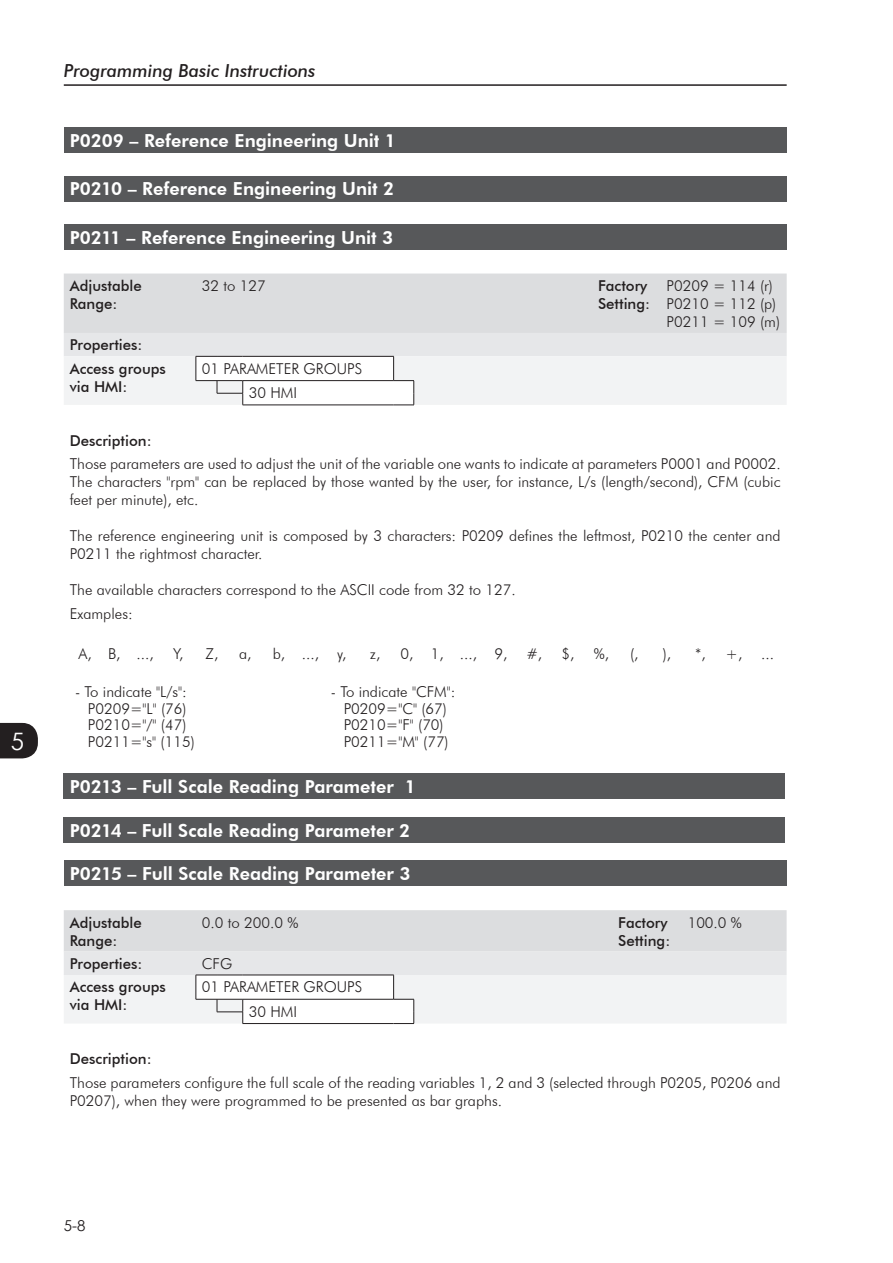
<style>
.page{position:relative;width:893px;height:1263px;background:#fff}
.page>*{position:absolute;margin:0;border:0;box-sizing:border-box;transform-origin:0 0}
.t1{font:24px "Century Gothic";color:#fff}
._200_a_299_copy{font:800 18px "Futura BT";color:#fff}
.t2{font:italic 500 18px "Futura BT";color:#231f20}
.Parametros{font:300 15px/18px "Futura BT";color:#231f20}
.Parametros-2{font:500 15px/18px "Futura BT";color:#231f20}
.t3{font:15px "Century Gothic";color:#231f20}
</style>
<div class="page">
<hr style="left:64px;top:84px;width:723px;height:2px;background:#231f20">
<svg style="left:0;top:723px;width:38px;height:35px"></svg>
<div style="left:64px;top:128px;width:723px;height:25px;background:#57585a"></div>
<div style="left:64px;top:176px;width:723px;height:25px;background:#57585a"></div>
<div style="left:64px;top:224px;width:723px;height:26px;background:#57585a"></div>
<svg style="left:64px;top:274px;width:723px;height:132px"></svg>
<div style="left:64px;top:773px;width:721px;height:26px;background:#57585a"></div>
<div style="left:64px;top:817px;width:721px;height:25px;background:#57585a"></div>
<div style="left:64px;top:860px;width:723px;height:26px;background:#57585a"></div>
<svg style="left:64px;top:910px;width:723px;height:114px"></svg>
<h1 class="t1" style="left:11px;top:725px;width:15px">5</h1>
<p class="t2" style="left:64px;top:60px;width:253px">Programming Basic Instructions</p>
<p class="_200_a_299_copy" style="left:70px;top:130px;width:328px">P0209 – Reference Engineering Unit 1</p>
<p class="_200_a_299_copy" style="left:70px;top:178px;width:326px">P0210 – Reference Engineering Unit 2</p>
<p class="_200_a_299_copy" style="left:70px;top:226px;width:325px">P0211 – Reference Engineering Unit 3</p>
<p class="Parametros-2" style="left:70px;top:276px;width:74px">Adjustable</p>
<p class="Parametros-2" style="left:70px;top:294px;width:49px">Range:</p>
<p class="Parametros" style="left:202px;top:276px;width:65px">32 to 127</p>
<p class="Parametros-2" style="left:598px;top:276px;width:54px">Factory<br>Setting:</p>
<p class="Parametros" style="left:667px;top:276px;width:108px">P0209 = 114 (r)</p>
<p class="Parametros" style="left:667px;top:294px;width:111px">P0210 = 112 (p)</p>
<p class="Parametros" style="left:667px;top:312px;width:115px">P0211 = 109 (m)</p>
<p class="Parametros-2" style="left:70px;top:336px;width:74px">Properties:</p>
<p class="Parametros-2" style="left:70px;top:359px;width:98px">Access groups</p>
<p class="Parametros-2" style="left:70px;top:377px;width:59px">via HMI:</p>
<p class="Parametros" style="left:202px;top:359px;width:162px">01 PARAMETER GROUPS</p>
<p class="Parametros" style="left:249px;top:384px;width:50px">30 HMI</p>
<p class="Parametros-2" style="left:70px;top:431px;width:83px">Description:</p>
<p class="Parametros" style="left:70px;top:455px;width:712px;text-align:justify">Those parameters are used to adjust the unit of the variable one wants to indicate at parameters P0001 and P0002.<br>The characters "rpm" can be replaced by those wanted by the user, for instance, L/s (length/second), CFM (cubic feet per minute), etc.</p>
<p class="Parametros" style="left:70px;top:527px;width:712px">The reference engineering unit is composed by 3 characters: P0209 defines the leftmost, P0210 the center and<br>P0211 the rightmost character.</p>
<p class="Parametros" style="left:70px;top:581px;width:447px">The available characters correspond to the ASCII code from 32 to 127.</p>
<p class="Parametros" style="left:70px;top:604px;width:64px">Examples:</p>
<p class="Parametros" style="left:78px;top:645px;width:15px">A,</p>
<p class="Parametros" style="left:108px;top:645px;width:14px">B,</p>
<p class="Parametros" style="left:136px;top:645px;width:19px">...,</p>
<p class="Parametros" style="left:173px;top:645px;width:12px">Y,</p>
<p class="Parametros" style="left:205px;top:645px;width:15px">Z,</p>
<p class="Parametros" style="left:239px;top:645px;width:14px">a,</p>
<p class="Parametros" style="left:273px;top:645px;width:14px">b,</p>
<p class="Parametros" style="left:302px;top:645px;width:19px">...,</p>
<p class="Parametros" style="left:337px;top:645px;width:11px">y,</p>
<p class="Parametros" style="left:370px;top:645px;width:12px">z,</p>
<p class="Parametros" style="left:400px;top:645px;width:14px">0,</p>
<p class="Parametros" style="left:431px;top:645px;width:14px">1,</p>
<p class="Parametros" style="left:460px;top:645px;width:19px">...,</p>
<p class="Parametros" style="left:494px;top:645px;width:14px">9,</p>
<p class="Parametros" style="left:526px;top:645px;width:17px">#,</p>
<p class="Parametros" style="left:561px;top:645px;width:14px">$,</p>
<p class="Parametros" style="left:594px;top:645px;width:17px">%,</p>
<p class="Parametros" style="left:630px;top:645px;width:10px">(,</p>
<p class="Parametros" style="left:663px;top:645px;width:10px">),</p>
<p class="Parametros" style="left:695px;top:645px;width:12px">*,</p>
<p class="Parametros" style="left:726px;top:645px;width:18px">+,</p>
<p class="Parametros" style="left:761px;top:645px;width:14px">...</p>
<p class="Parametros" style="left:75px;top:683px;width:113px">- To indicate "L/s":</p>
<p class="Parametros" style="left:331px;top:683px;width:126px">- To indicate "CFM":</p>
<p class="Parametros" style="left:88px;top:699px;width:100px">P0209="L" (76)</p>
<p class="Parametros" style="left:344px;top:699px;width:105px">P0209="C" (67)</p>
<p class="Parametros" style="left:88px;top:715px;width:100px">P0210="/" (47)</p>
<p class="Parametros" style="left:344px;top:715px;width:101px">P0210="F" (70)</p>
<p class="Parametros" style="left:88px;top:732px;width:108px">P0211="s" (115)</p>
<p class="Parametros" style="left:344px;top:732px;width:106px">P0211="M" (77)</p>
<p class="_200_a_299_copy" style="left:70px;top:775px;width:348px">P0213 – Full Scale Reading Parameter 1</p>
<p class="_200_a_299_copy" style="left:70px;top:819px;width:342px">P0214 – Full Scale Reading Parameter 2</p>
<p class="_200_a_299_copy" style="left:70px;top:863px;width:342px">P0215 – Full Scale Reading Parameter 3</p>
<p class="Parametros-2" style="left:70px;top:913px;width:74px">Adjustable</p>
<p class="Parametros-2" style="left:70px;top:931px;width:49px">Range:</p>
<p class="Parametros" style="left:202px;top:913px;width:98px">0.0 to 200.0 %</p>
<p class="Parametros-2" style="left:618px;top:913px;width:54px">Factory<br>Setting:</p>
<p class="Parametros" style="left:688px;top:913px;width:56px">100.0 %</p>
<p class="Parametros-2" style="left:70px;top:954px;width:74px">Properties:</p>
<p class="Parametros" style="left:202px;top:954px;width:32px">CFG</p>
<p class="Parametros-2" style="left:70px;top:978px;width:98px">Access groups</p>
<p class="Parametros-2" style="left:70px;top:996px;width:59px">via HMI:</p>
<p class="Parametros" style="left:202px;top:978px;width:162px">01 PARAMETER GROUPS</p>
<p class="Parametros" style="left:249px;top:1002px;width:50px">30 HMI</p>
<p class="Parametros-2" style="left:70px;top:1050px;width:83px">Description:</p>
<p class="Parametros" style="left:70px;top:1073px;width:712px">Those parameters configure the full scale of the reading variables 1, 2 and 3 (selected through P0205, P0206 and<br>P0207), when they were programmed to be presented as bar graphs.</p>
<p class="t3" style="left:64px;top:1215px;width:23px">5-8</p>
</div>
